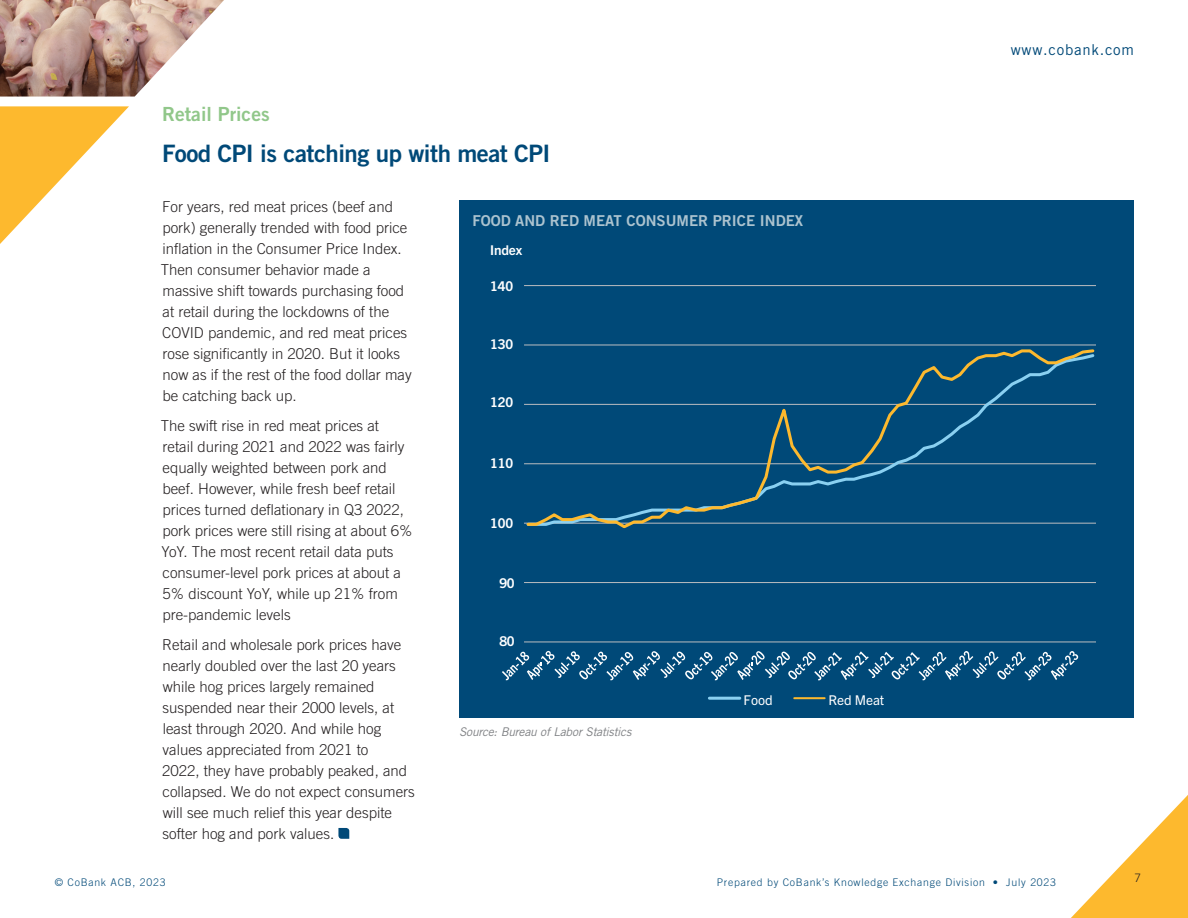
<style>
.page{position:relative;width:1188px;height:918px;background:#fff}
.page>*{position:absolute;margin:0;border:0;box-sizing:border-box;transform-origin:0 0}
.t1{font:24px "Trade Gothic LT Std Bd 2";letter-spacing:-.02em;color:#004978}
.t2{font:19.5px "Trade Gothic LT Std Bd 2";color:#91c78a}
.t3{font:300 15px/21px "Trade Gothic LT Std";color:#231f20}
.t4{font:15px "Trade Gothic LT Std Bd 2";color:#acc3cf}
.t5{font:15px "Trade Gothic LT Std";letter-spacing:.05em;color:#004978}
.t6{font:700 13.5px "Trade Gothic Next LT Pro";letter-spacing:-.01em;color:#fff}
.t7{font:13.5px "Trade Gothic Next LT Pro";letter-spacing:-.005em;color:#fff}
.t8{font:italic 12px "Trade Gothic LT Std";letter-spacing:-.015em;color:#808285}
.t9{font:300 11.7px "Trade Gothic LT Std";color:#231f20}
.t10{font:300 10.5px "Trade Gothic LT Std";letter-spacing:.07em;color:#004978}
</style>
<div class="page">
<svg style="left:0;top:106px;width:129px;height:138px"></svg>
<svg style="left:1071px;top:795px;width:117px;height:123px"></svg>
<img style="left:0;top:0;width:224px;height:97px">
<svg style="left:338px;top:828px;width:11px;height:11px"></svg>
<div style="left:459px;top:201px;width:675px;height:517px;background:#004978"></div>
<hr style="left:524px;top:582px;width:572px;height:1px;background:#bcbdc0">
<hr style="left:524px;top:523px;width:572px;height:1px;background:#bcbdc0">
<hr style="left:524px;top:463px;width:572px;height:1px;background:#bcbdc0">
<hr style="left:524px;top:404px;width:572px;height:1px;background:#bcbdc0">
<hr style="left:524px;top:345px;width:572px;height:1px;background:#bcbdc0">
<hr style="left:524px;top:285px;width:572px;height:1px;background:#bcbdc0">
<hr style="left:524px;top:642px;width:572px;height:1px;background:#bcbdc0">
<svg style="left:525px;top:347px;width:571px;height:183px;background:#0a4f79"></svg>
<hr style="left:709px;top:697px;width:31px;height:3px;background:#8ad0f1">
<hr style="left:794px;top:697px;width:31px;height:2px;background:#fdb92e">
<svg style="left:502px;top:651px;width:577px;height:30px;background:#28658d"></svg>
<h2 class="t2" style="left:162px;top:102px;width:109px">Retail Prices</h2>
<h1 class="t1" style="left:162px;top:138px;width:390px">Food CPI is catching up with meat CPI</h1>
<p class="t3" style="left:161px;top:196px;width:253px">For years, red meat prices (beef and pork) generally trended with food price inflation in the Consumer Price Index.<br>Then consumer behavior made a massive shift towards purchasing food at retail during the lockdowns of the COVID pandemic, and red meat prices rose significantly in 2020. But it looks now as if the rest of the food dollar may be catching back up.</p>
<p class="t3" style="left:161px;top:415px;width:253px">The swift rise in red meat prices at retail during 2021 and 2022 was fairly equally weighted between pork and beef. However, while fresh beef retail prices turned deflationary in Q3 2022, pork prices were still rising at about 6% YoY. The most recent retail data puts consumer-level pork prices at about a 5% discount YoY, while up 21% from pre-pandemic levels</p>
<p class="t3" style="left:162px;top:634px;width:254px">Retail and wholesale pork prices have nearly doubled over the last 20 years while hog prices largely remained suspended near their 2000 levels, at least through 2020. And while hog values appreciated from 2021 to<br>2022, they have probably peaked, and collapsed. We do not expect consumers will see much relief this year despite softer hog and pork values.</p>
<p class="t4" style="left:472px;top:211px;width:332px">FOOD AND RED MEAT CONSUMER PRICE INDEX</p>
<p class="t6" style="left:490px;top:240px;width:34px">Index</p>
<p class="t6" style="left:490px;top:277px;width:24px">140</p>
<p class="t6" style="left:490px;top:335px;width:24px">130</p>
<p class="t6" style="left:490px;top:393px;width:24px">120</p>
<p class="t6" style="left:490px;top:453px;width:24px">110</p>
<p class="t6" style="left:490px;top:513px;width:24px">100</p>
<p class="t6" style="left:499px;top:573px;width:17px">90</p>
<p class="t6" style="left:499px;top:632px;width:17px">80</p>
<p class="t8" style="left:459px;top:725px;width:174px">Source: Bureau of Labor Statistics</p>
<p class="t7" style="left:744px;top:690px;width:31px">Food</p>
<p class="t7" style="left:829px;top:690px;width:57px">Red Meat</p>
<p class="t5" style="left:1011px;top:41px;width:125px">www.cobank.com</p>
<p class="t10" style="left:55px;top:876px;width:112px">© CoBank ACB, 2023</p>
<p class="t10" style="left:717px;top:876px;width:341px">Prepared by CoBank’s Knowledge Exchange Division • July 2023</p>
<p class="t9" style="left:1134px;top:871px;width:8px">7</p>
</div>
